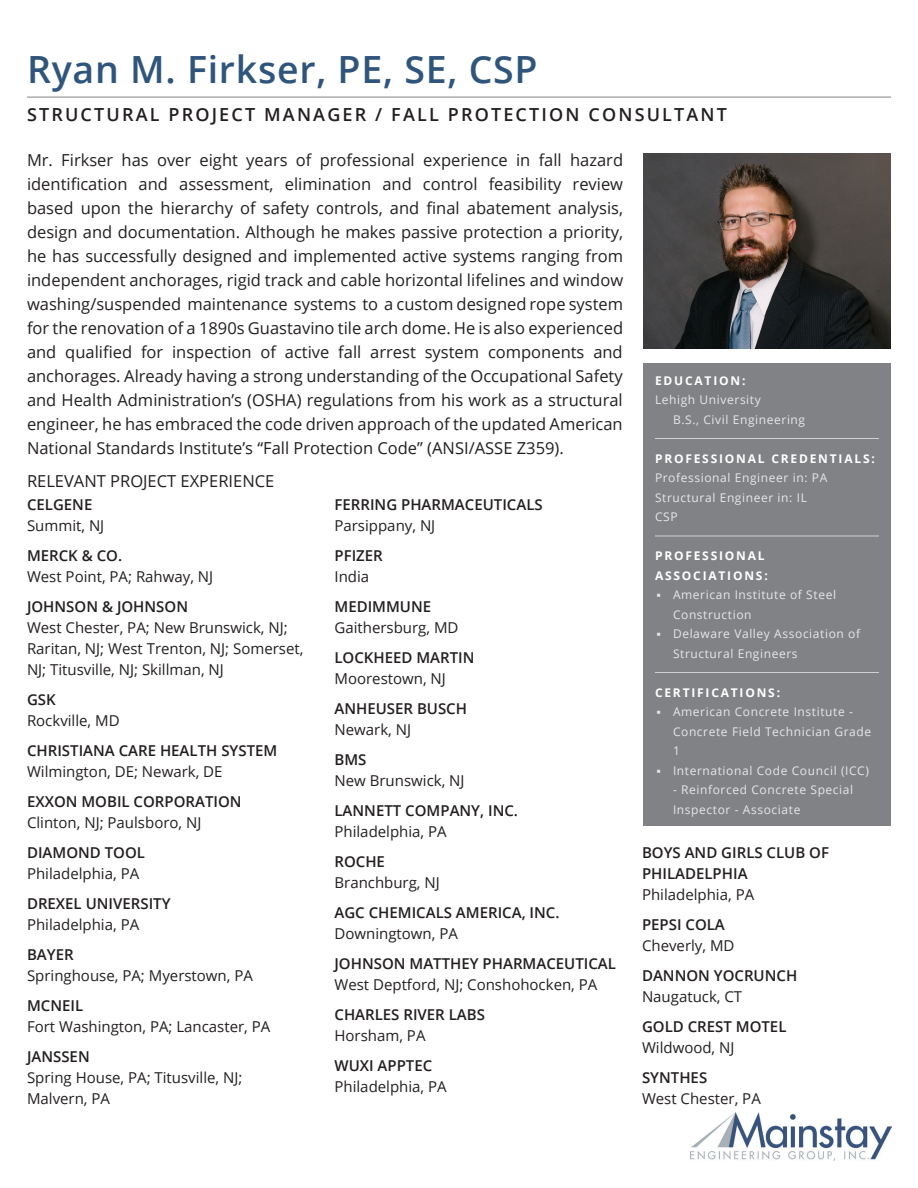
<style>
.page{position:relative;width:918px;height:1188px;background:#fff}
.page>*{position:absolute;margin:0;border:0;box-sizing:border-box;transform-origin:0 0}
.Staff_Member_Name{font:600 37.5px "Open Sans";letter-spacing:.02em;color:#30557c}
.Position_Title{font:600 18px "Open Sans";letter-spacing:.12em;color:#231f20}
.t1{font:16.5px/24px "Open Sans";color:#231f20;text-align:justify}
.t2{font:15px/21px "Open Sans";color:#231f20}
.t3{font:600 15px/21px "Open Sans";color:#231f20}
.Info_Box_-_Text{font:12px/19.5px "Open Sans";letter-spacing:.05em;color:#e6e7e9}
.Info_Box_-_Head__w_R{font:700 12px/19.5px "Open Sans";letter-spacing:.15em;color:#fff}
.Info_Box_-_Indented{font:12px "Open Sans";letter-spacing:.05em;color:#e6e7e9}
.Info_Box_-_Head{font:700 12px "Open Sans";letter-spacing:.15em;color:#fff}
.s1{font-family:"Courier New"}
</style>
<div class="page">
<img style="left:690px;top:1112px;width:201px;height:49px">
<hr style="left:27px;top:97px;width:864px;height:1px;background:#808285">
<img style="left:643px;top:153px;width:248px;height:195px">
<div style="left:643px;top:364px;width:248px;height:462px;background:#808285"></div>
<hr style="left:655px;top:438px;width:224px;height:1px;background:#d1d2d4">
<hr style="left:655px;top:536px;width:224px;height:1px;background:#d1d2d4">
<hr style="left:655px;top:672px;width:224px;height:1px;background:#d1d2d4">
<p class="Staff_Member_Name" style="left:27px;top:44px;width:512px">Ryan M. Firkser, PE, SE, CSP</p>
<p class="Position_Title" style="left:27px;top:102px;width:702px">STRUCTURAL PROJECT MANAGER / FALL PROTECTION CONSULTANT</p>
<p class="t1" style="left:27px;top:148px;width:598px">Mr. Firkser has over eight years of professional experience in fall hazard identification and assessment, elimination and control feasibility review based upon the hierarchy of safety controls, and final abatement analysis, design and documentation. Although he makes passive protection a priority, he has successfully designed and implemented active systems ranging from independent anchorages, rigid track and cable horizontal lifelines and window washing/suspended maintenance systems to a custom designed rope system for the renovation of a 1890s Guastavino tile arch dome. He is also experienced and qualified for inspection of active fall arrest system components and anchorages. Already having a strong understanding of the Occupational Safety and Health Administration’s (OSHA) regulations from his work as a structural engineer, he has embraced the code driven approach of the updated American National Standards Institute’s “Fall Protection Code” (ANSI/ASSE Z359).</p>
<p class="t1" style="left:27px;top:469px;width:249px">RELEVANT PROJECT EXPERIENCE</p>
<p class="Info_Box_-_Head" style="left:655px;top:372px;width:92px">EDUCATION:</p>
<p class="Info_Box_-_Text" style="left:655px;top:390px;width:107px">Lehigh University</p>
<p class="Info_Box_-_Indented" style="left:673px;top:411px;width:134px">B.S., Civil Engineering</p>
<p class="Info_Box_-_Head__w_R" style="left:655px;top:448px;width:221px">PROFESSIONAL CREDENTIALS:</p>
<p class="Info_Box_-_Text" style="left:655px;top:468px;width:174px">Professional Engineer in: PA</p>
<p class="Info_Box_-_Text" style="left:655px;top:487px;width:153px">Structural Engineer in: IL</p>
<p class="Info_Box_-_Text" style="left:655px;top:507px;width:24px">CSP</p>
<p class="Info_Box_-_Head__w_R" style="left:655px;top:546px;width:114px">PROFESSIONAL<br>ASSOCIATIONS:</p>
<p class="Info_Box_-_Text" style="left:673px;top:585px;width:165px;text-indent:-18px"><span class="s1">▪</span> American Institute of Steel<br>Construction</p>
<p class="Info_Box_-_Text" style="left:673px;top:624px;width:189px;text-indent:-18px"><span class="s1">▪</span> Delaware Valley Association of<br>Structural Engineers</p>
<p class="Info_Box_-_Head__w_R" style="left:655px;top:682px;width:127px">CERTIFICATIONS:</p>
<p class="Info_Box_-_Text" style="left:673px;top:702px;width:200px;text-indent:-18px"><span class="s1">▪</span> American Concrete Institute -<br>Concrete Field Technician Grade<br>1</p>
<p class="Info_Box_-_Text" style="left:655px;top:760px;width:216px"><span class="s1">▪</span> International Code Council (ICC)</p>
<p class="Info_Box_-_Text" style="left:673px;top:780px;width:182px">- Reinforced Concrete Special<br>Inspector - Associate</p>
<p class="t3" style="left:27px;top:494px;width:67px">CELGENE</p>
<p class="t2" style="left:27px;top:515px;width:79px">Summit, NJ</p>
<p class="t3" style="left:27px;top:545px;width:97px">MERCK &amp; CO.</p>
<p class="t2" style="left:27px;top:566px;width:188px">West Point, PA; Rahway, NJ</p>
<p class="t3" style="left:27px;top:596px;width:163px">JOHNSON &amp; JOHNSON</p>
<p class="t2" style="left:27px;top:617px;width:278px">West Chester, PA; New Brunswick, NJ;<br>Raritan, NJ; West Trenton, NJ; Somerset,<br>NJ; Titusville, NJ; Skillman, NJ</p>
<p class="t3" style="left:27px;top:689px;width:30px">GSK</p>
<p class="t2" style="left:27px;top:710px;width:94px">Rockville, MD</p>
<p class="t3" style="left:27px;top:740px;width:252px">CHRISTIANA CARE HEALTH SYSTEM</p>
<p class="t2" style="left:27px;top:761px;width:197px">Wilmington, DE; Newark, DE</p>
<p class="t3" style="left:27px;top:791px;width:216px">EXXON MOBIL CORPORATION</p>
<p class="t2" style="left:27px;top:812px;width:176px">Clinton, NJ; Paulsboro, NJ</p>
<p class="t3" style="left:27px;top:842px;width:120px">DIAMOND TOOL</p>
<p class="t2" style="left:27px;top:863px;width:114px">Philadelphia, PA</p>
<p class="t3" style="left:27px;top:893px;width:145px">DREXEL UNIVERSITY</p>
<p class="t2" style="left:27px;top:914px;width:114px">Philadelphia, PA</p>
<p class="t3" style="left:27px;top:944px;width:48px">BAYER</p>
<p class="t2" style="left:27px;top:965px;width:227px">Springhouse, PA; Myerstown, PA</p>
<p class="t3" style="left:27px;top:995px;width:58px">MCNEIL</p>
<p class="t2" style="left:27px;top:1016px;width:245px">Fort Washington, PA; Lancaster, PA</p>
<p class="t3" style="left:27px;top:1046px;width:64px">JANSSEN</p>
<p class="t2" style="left:27px;top:1067px;width:217px">Spring House, PA; Titusville, NJ;</p>
<p class="t2" style="left:27px;top:1088px;width:85px">Malvern, PA</p>
<p class="t3" style="left:334px;top:494px;width:210px">FERRING PHARMACEUTICALS</p>
<p class="t2" style="left:334px;top:515px;width:102px">Parsippany, NJ</p>
<p class="t3" style="left:334px;top:545px;width:50px">PFIZER</p>
<p class="t2" style="left:334px;top:566px;width:36px">India</p>
<p class="t3" style="left:334px;top:596px;width:98px">MEDIMMUNE</p>
<p class="t2" style="left:334px;top:617px;width:126px">Gaithersburg, MD</p>
<p class="t3" style="left:334px;top:647px;width:142px">LOCKHEED MARTIN</p>
<p class="t2" style="left:334px;top:668px;width:113px">Moorestown, NJ</p>
<p class="t3" style="left:334px;top:698px;width:134px">ANHEUSER BUSCH</p>
<p class="t2" style="left:334px;top:719px;width:78px">Newark, NJ</p>
<p class="t3" style="left:334px;top:749px;width:33px">BMS</p>
<p class="t2" style="left:334px;top:770px;width:132px">New Brunswick, NJ</p>
<p class="t3" style="left:334px;top:800px;width:185px">LANNETT COMPANY, INC.</p>
<p class="t2" style="left:334px;top:821px;width:114px">Philadelphia, PA</p>
<p class="t3" style="left:334px;top:851px;width:52px">ROCHE</p>
<p class="t2" style="left:334px;top:872px;width:107px">Branchburg, NJ</p>
<p class="t3" style="left:334px;top:902px;width:227px">AGC CHEMICALS AMERICA, INC.</p>
<p class="t2" style="left:334px;top:923px;width:125px">Downingtown, PA</p>
<p class="t3" style="left:334px;top:953px;width:283px">JOHNSON MATTHEY PHARMACEUTICAL</p>
<p class="t2" style="left:334px;top:974px;width:264px">West Deptford, NJ; Conshohocken, PA</p>
<p class="t3" style="left:334px;top:1004px;width:152px">CHARLES RIVER LABS</p>
<p class="t2" style="left:334px;top:1025px;width:93px">Horsham, PA</p>
<p class="t3" style="left:334px;top:1055px;width:99px">WUXI APPTEC</p>
<p class="t2" style="left:334px;top:1076px;width:114px">Philadelphia, PA</p>
<p class="t3" style="left:642px;top:842px;width:188px">BOYS AND GIRLS CLUB OF<br>PHILADELPHIA</p>
<p class="t2" style="left:642px;top:884px;width:114px">Philadelphia, PA</p>
<p class="t3" style="left:642px;top:914px;width:84px">PEPSI COLA</p>
<p class="t2" style="left:642px;top:935px;width:94px">Cheverly, MD</p>
<p class="t3" style="left:642px;top:965px;width:157px">DANNON YOCRUNCH</p>
<p class="t2" style="left:642px;top:986px;width:102px">Naugatuck, CT</p>
<p class="t3" style="left:642px;top:1016px;width:146px">GOLD CREST MOTEL</p>
<p class="t2" style="left:642px;top:1037px;width:94px">Wildwood, NJ</p>
<p class="t3" style="left:642px;top:1067px;width:67px">SYNTHES</p>
<p class="t2" style="left:642px;top:1088px;width:120px">West Chester, PA</p>
</div>
